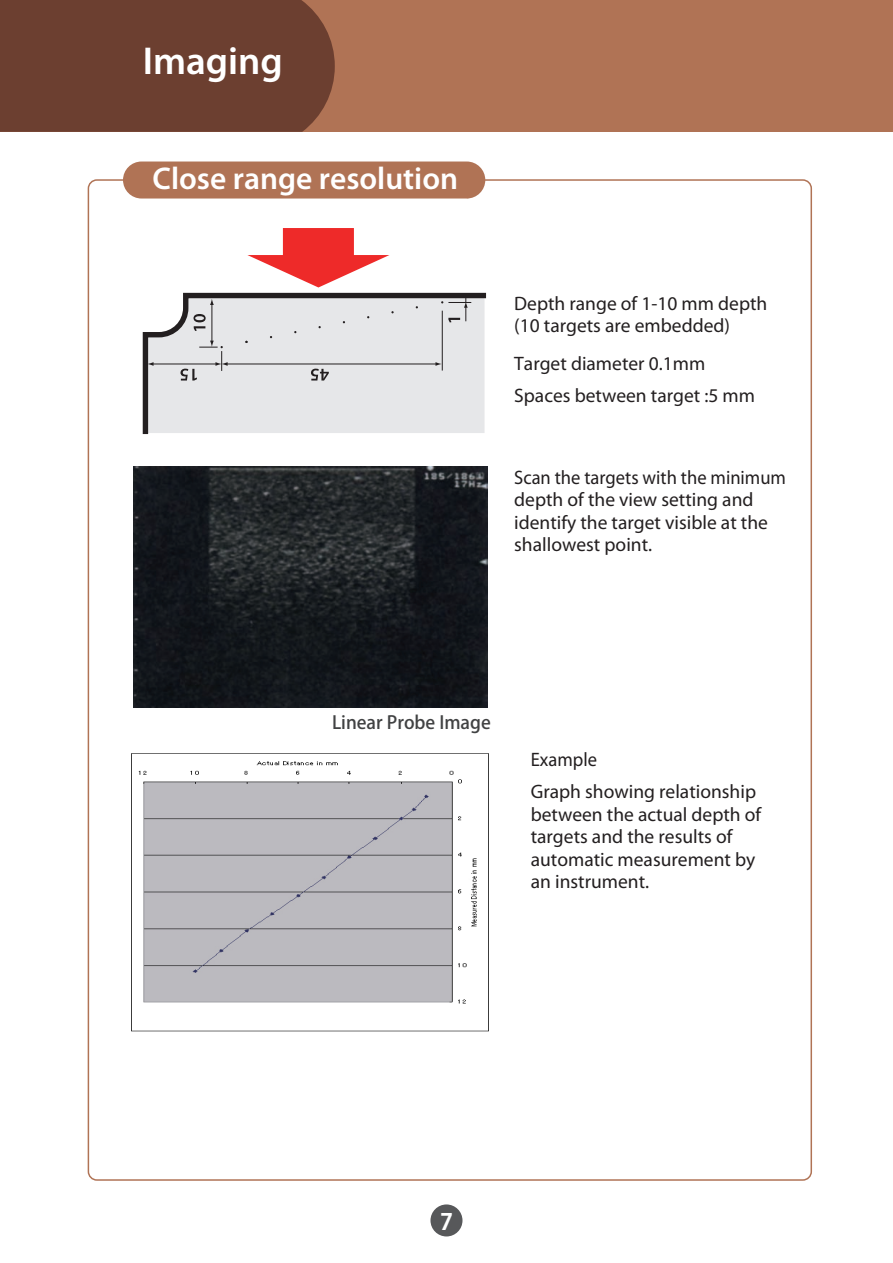
<style>
.page{position:relative;width:893px;height:1263px;background:#fff}
.page>*{position:absolute;margin:0;border:0;box-sizing:border-box;transform-origin:0 0}
.t1{font:600 39px "Myriad Pro";color:#fff}
.t2{font:600 31.5px "Myriad Pro";color:#fff}
.t3{font:700 22.5px "Koz Go Pro";color:#fff}
.t4{font:19.5px/22.5px "Myriad Pro";color:#231f20}
.t5{font:19.5px/22.5px "Myriad Pro";color:#231f20;scale:.95 1}
.t6{font:500 18px "Koz Go Pro";color:#414243}
</style>
<div class="page">
<div style="left:0;top:0;width:893px;height:132px;background:#b07355"></div>
<div style="left:0;top:0;width:335px;height:132px;background:#6c3f30"></div>
<div style="left:430px;top:1204px;width:32px;height:32px;background:#57585a;border-radius:50%"></div>
<div style="left:123px;top:161px;width:362px;height:37px;background:#b07355;border-radius:18px"></div>
<svg style="left:247px;top:228px;width:142px;height:59px"></svg>
<img style="left:134px;top:466px;width:353px;height:242px">
<img style="left:131px;top:753px;width:358px;height:279px">
<svg style="left:142px;top:292px;width:345px;height:143px;background:#dcddde"></svg>
<hr style="left:442px;top:311px;width:1px;height:60px;background:#231f20">
<hr style="left:226px;top:364px;width:211px;height:1px;background:#231f20">
<svg style="left:435px;top:362px;width:7px;height:4px"></svg>
<svg style="left:194px;top:314px;width:12px;height:17px"></svg>
<svg style="left:441px;top:295px;width:30px;height:27px"></svg>
<svg style="left:311px;top:369px;width:18px;height:11px"></svg>
<hr style="left:152px;top:364px;width:65px;height:1px;background:#231f20">
<svg style="left:180px;top:341px;width:48px;height:39px;background:#d3d3d5"></svg>
<svg style="left:147px;top:362px;width:7px;height:4px"></svg>
<h1 class="t1" style="left:143px;top:36px;width:142px">Imaging</h1>
<h2 class="t2" style="left:152px;top:158px;width:307px">Close range resolution</h2>
<p class="t4" style="left:514px;top:292px;width:255px">Depth range of 1-10 mm depth (10 targets are embedded)</p>
<p class="t4" style="left:514px;top:346px;width:242px;line-height:32.5px">Target diameter 0.1mm<br>Spaces between target :5 mm</p>
<p class="t5" style="left:514px;top:466px;width:288px">Scan the targets with the minimum depth of the view setting and identify the target visible at the shallowest point.</p>
<p class="t6" style="left:332px;top:711px;width:160px">Linear Probe Image</p>
<p class="t5" style="left:531px;top:748px;width:71px">Example</p>
<p class="t4" style="left:531px;top:780px;width:232px">Graph showing relationship between the actual depth of targets and the results of automatic measurement by an instrument.</p>
<p class="t3" style="left:440px;top:1207px;width:14px">7</p>
</div>
